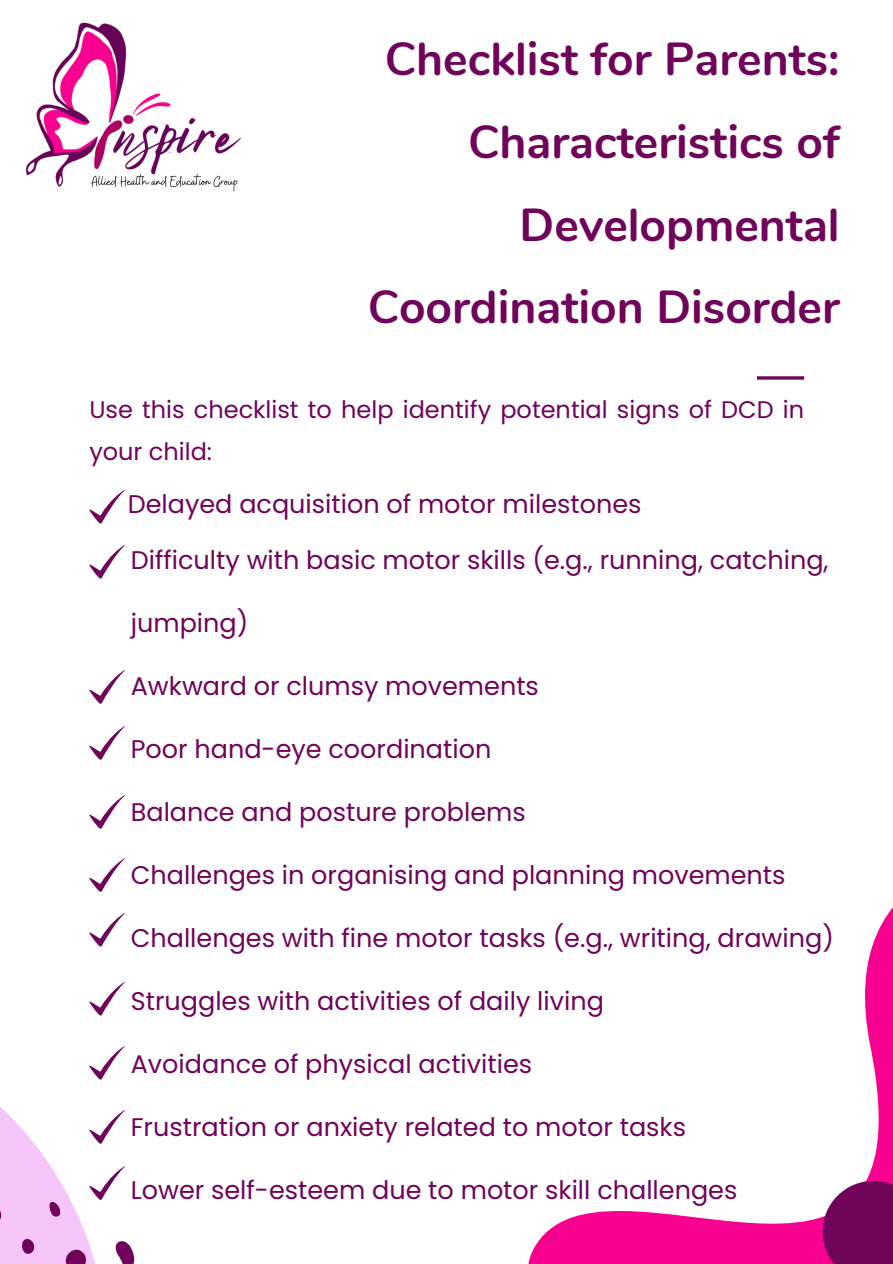
<style>
.page{position:relative;width:893px;height:1264px;background:#fff}
.page>*{position:absolute;margin:0;border:0;box-sizing:border-box;transform-origin:0 0}
.t1{font:700 46.2px/82.7px "Nunito";color:#70035a;text-align:right}
.t2{font:25.5px "Poppins";color:#70035a}
.t3{font:24px/42.8px "Poppins";color:#70035a}
</style>
<div class="page">
<svg style="left:0;top:1015px;width:102px;height:248px"></svg>
<img style="left:26px;top:22px;width:215px;height:170px">
<hr style="left:756px;top:376px;width:48px;height:3px;background:#70035a">
<svg style="left:528px;top:908px;width:364px;height:355px"></svg>
<div style="left:822px;top:1180px;width:70px;height:83px;background:#70035a"></div>
<svg style="left:0;top:1197px;width:9px;height:29px"></svg>
<svg style="left:58px;top:1244px;width:32px;height:19px"></svg>
<svg style="left:15px;top:1235px;width:22px;height:21px"></svg>
<svg style="left:45px;top:1200px;width:18px;height:18px"></svg>
<svg style="left:115px;top:1241px;width:20px;height:22px"></svg>
<svg style="left:89px;top:545px;width:36px;height:33px"></svg>
<svg style="left:89px;top:670px;width:36px;height:33px"></svg>
<svg style="left:89px;top:726px;width:36px;height:33px"></svg>
<svg style="left:89px;top:795px;width:36px;height:33px"></svg>
<svg style="left:89px;top:1109px;width:36px;height:34px"></svg>
<svg style="left:89px;top:913px;width:36px;height:33px"></svg>
<svg style="left:89px;top:982px;width:36px;height:33px"></svg>
<svg style="left:89px;top:1045px;width:36px;height:34px"></svg>
<svg style="left:89px;top:490px;width:36px;height:33px"></svg>
<svg style="left:89px;top:858px;width:36px;height:33px"></svg>
<svg style="left:89px;top:1166px;width:36px;height:33px"></svg>
<p class="t1" style="left:367px;top:19px;width:473px">Checklist for Parents:<br>Characteristics of<br>Developmental<br>Coordination Disorder</p>
<h1 class="t3" style="left:89px;top:388px;width:716px">Use this checklist to help identify potential signs of DCD in your child:</h1>
<p class="t2" style="left:128px;top:486px;width:515px">Delayed acquisition of motor milestones</p>
<p class="t2" style="left:131px;top:542px;width:699px">Difficulty with basic motor skills (e.g., running, catching,</p>
<p class="t2" style="left:131px;top:605px;width:119px">jumping)</p>
<p class="t2" style="left:131px;top:668px;width:409px">Awkward or clumsy movements</p>
<p class="t2" style="left:131px;top:731px;width:362px">Poor hand-eye coordination</p>
<p class="t2" style="left:131px;top:794px;width:396px">Balance and posture problems</p>
<p class="t2" style="left:131px;top:857px;width:656px">Challenges in organising and planning movements</p>
<p class="t2" style="left:131px;top:920px;width:704px">Challenges with fine motor tasks (e.g., writing, drawing)</p>
<p class="t2" style="left:131px;top:983px;width:474px">Struggles with activities of daily living</p>
<p class="t2" style="left:131px;top:1046px;width:403px">Avoidance of physical activities</p>
<p class="t2" style="left:131px;top:1109px;width:556px">Frustration or anxiety related to motor tasks</p>
<p class="t2" style="left:131px;top:1172px;width:608px">Lower self-esteem due to motor skill challenges</p>
</div>
